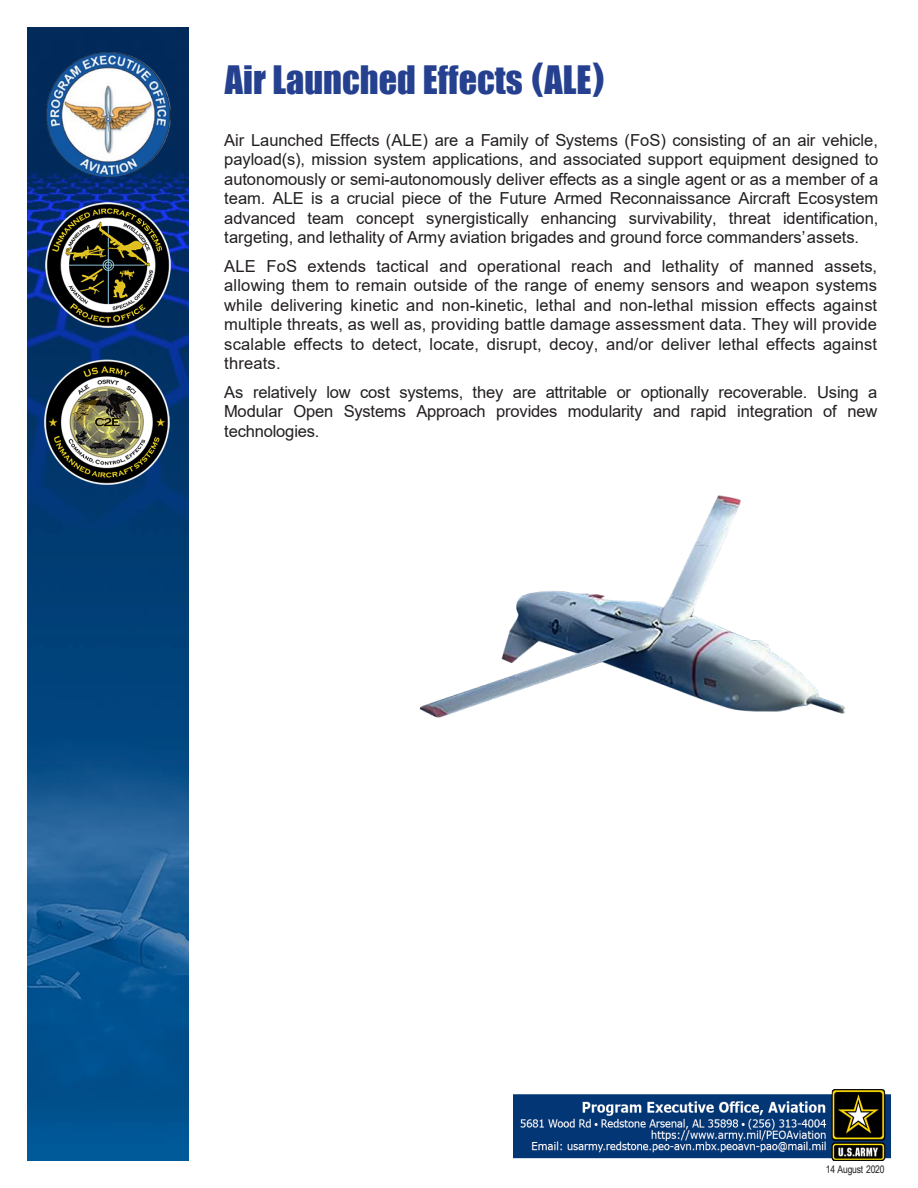
<style>
.page{position:relative;width:918px;height:1188px;background:#fff}
.page>*{position:absolute;margin:0;border:0;box-sizing:border-box;transform-origin:0 0}
.t1{font:36px "Impact";color:#25408f}
.t2{font:16.5px/19.5px "Arial";color:#231f20;text-align:justify}
.t3{font:10.5px "Arial Narrow";letter-spacing:-.025em;color:#231f20}
.s1{font-family:"Arial";font-weight:900}
</style>
<div class="page">
<img style="left:513px;top:1090px;width:377px;height:71px">
<img style="left:27px;top:27px;width:162px;height:1134px">
<img style="left:46px;top:53px;width:124px;height:124px">
<img style="left:420px;top:495px;width:425px;height:223px">
<img style="left:45px;top:203px;width:125px;height:125px">
<img style="left:45px;top:359px;width:125px;height:126px">
<h1 class="t1" style="left:225px;top:52px;width:382px">Air Launched Effects <span class="s1">(</span>ALE<span class="s1">)</span></h1>
<p class="t2" style="left:224px;top:130px;width:656px">Air Launched Effects (ALE) are a Family of Systems (FoS) consisting of an air vehicle, payload(s), mission system applications, and associated support equipment designed to autonomously or semi-autonomously deliver effects as a single agent or as a member of a team. ALE is a crucial piece of the Future Armed Reconnaissance Aircraft Ecosystem advanced team concept synergistically enhancing survivability, threat identification, targeting, and lethality of Army aviation brigades and ground force commanders’assets.</p>
<p class="t2" style="left:224px;top:256px;width:654px">ALE FoS extends tactical and operational reach and lethality of manned assets, allowing them to remain outside of the range of enemy sensors and weapon systems while delivering kinetic and non-kinetic, lethal and non-lethal mission effects against multiple threats, as well as, providing battle damage assessment data. They will provide scalable effects to detect, locate, disrupt, decoy, and/or deliver lethal effects against threats.</p>
<p class="t2" style="left:224px;top:382px;width:655px">As relatively low cost systems, they are attritable or optionally recoverable. Using a Modular Open Systems Approach provides modularity and rapid integration of new technologies.</p>
<p class="t3" style="left:826px;top:1162px;width:60px">14 August 2020</p>
</div>
